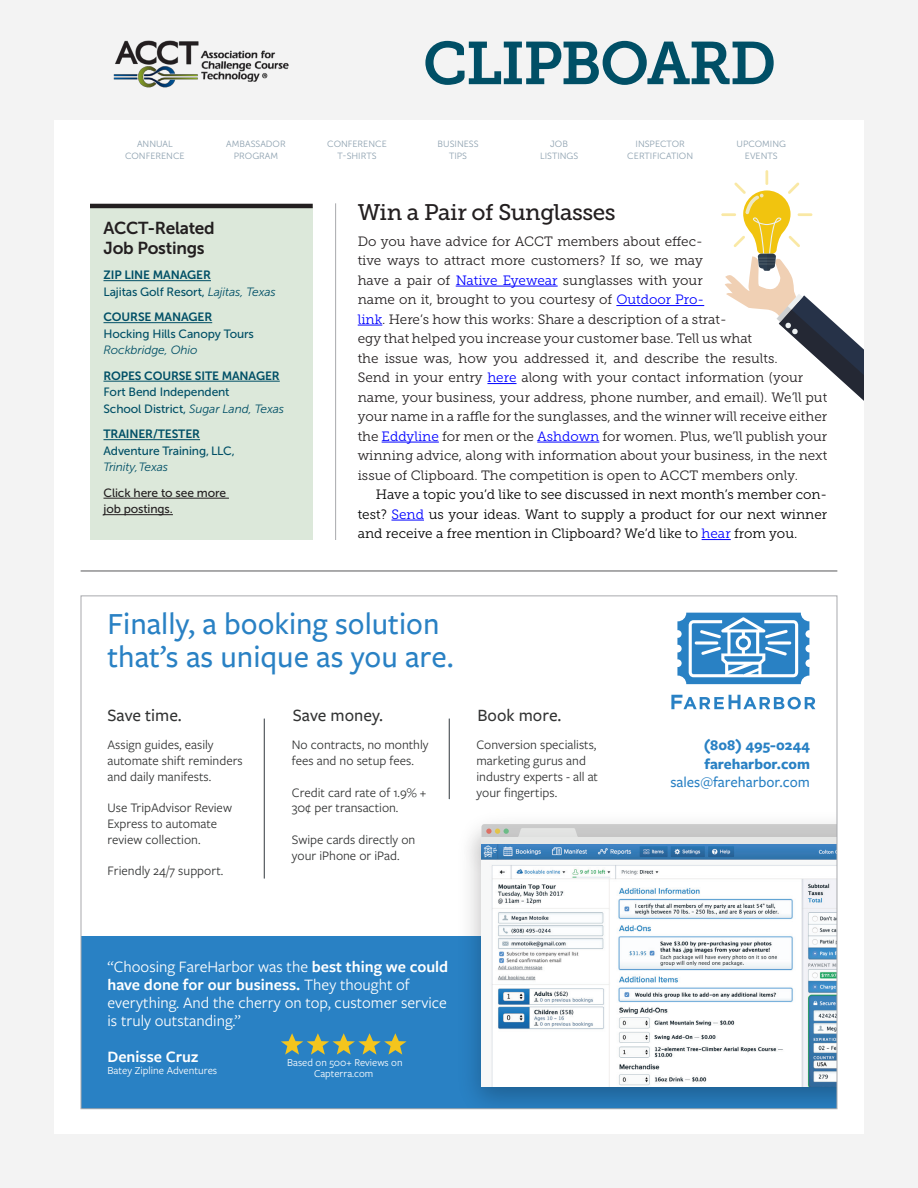
<style>
.page{position:relative;width:918px;height:1188px;background:#f3f3f3}
.page>*{position:absolute;margin:0;border:0;box-sizing:border-box;transform-origin:0 0}
.t1{font:60px "Museo Slab 700";letter-spacing:-.03em;color:#004f66}
.t2{font:500 31.8px/33.5px "Freight Sans Pro";color:#2981c4}
.big_head{font:22.5px "Museo Slab 500";letter-spacing:-.02em;color:#231f20}
.t3{font:500 17.85px "Freight Sans Pro";color:#323333}
.small_head{font:17.25px/20.2px "Museo Sans 700";letter-spacing:-.015em;color:#231f20}
.t4{font:16.5px/18px "Freight Sans Pro";color:#fff}
.t5{font:600 16.5px "Freight Sans Pro";color:#fff}
.t6{font:700 15.3px/18.3px "Freight Sans Pro";color:#2981c4;text-align:right}
.serif__txt{font:13.5px/19.5px "Museo Slab 300";color:#231f20}
.t7{font:13.5px/15.8px "Freight Sans Pro";color:#323333}
.serif__txt-2{font:13.5px/19.5px "Museo Slab 300";color:#000;text-align:justify}
.sans_txt_for_table{font:12px/16.5px "Museo Sans 500";letter-spacing:-.01em;color:#004f66}
.sans_txt_for_table-2{font:12px/16.5px "Museo Sans 500";letter-spacing:-.01em;color:#231f20}
.t8{font:11.25px "Freight Sans Pro";color:#fff}
.t9{font:10.95px/11.7px "Freight Sans Pro";color:#fff;text-align:center}
.nav_bar{font:9px/12px "Museo Sans 300";color:#8b9fae;text-align:center}
.s1{font-family:"Museo Sans 700"}
.s2{font-family:"Museo Sans 300";font-style:italic}
.s3{color:#00f}
.s4{font-weight:600}
.s5{font-weight:500}
</style>
<div class="page">
<div style="left:54px;top:120px;width:810px;height:1014px;background:#fff"></div>
<img style="left:113px;top:40px;width:176px;height:48px">
<hr style="left:335px;top:203px;width:1px;height:337px;background:#a8a9ad">
<div style="left:90px;top:207px;width:223px;height:333px;background:#dce8da"></div>
<div style="left:81px;top:936px;width:756px;height:173px;background:#2981c4"></div>
<svg style="left:671px;top:695px;width:144px;height:14px"></svg>
<svg style="left:677px;top:613px;width:132px;height:71px"></svg>
<hr style="left:264px;top:719px;width:1px;height:160px;background:#3f3f40">
<hr style="left:449px;top:719px;width:1px;height:80px;background:#3f3f40">
<svg style="left:281px;top:1033px;width:126px;height:22px"></svg>
<img style="left:470px;top:888px;width:365px;height:217px">
<img style="left:482px;top:888px;width:353px;height:199px">
<img style="left:468px;top:824px;width:367px;height:64px">
<div style="left:482px;top:837px;width:355px;height:7px;background:#e6e7e6"></div>
<hr style="left:81px;top:571px;width:756px;height:1px;background:#57585a">
<hr style="left:456px;top:286px;width:102px;height:1px;background:#00f">
<hr style="left:616px;top:305px;width:88px;height:1px;background:#00f">
<svg style="left:358px;top:325px;width:24px;height:1px"></svg>
<hr style="left:487px;top:383px;width:30px;height:1px;background:#00f">
<hr style="left:382px;top:442px;width:57px;height:1px;background:#00f">
<hr style="left:537px;top:442px;width:62px;height:1px;background:#00f">
<hr style="left:391px;top:520px;width:33px;height:1px;background:#00f">
<svg style="left:702px;top:539px;width:29px;height:1px"></svg>
<hr style="left:90px;top:204px;width:223px;height:4px;background:#231f20">
<hr style="left:104px;top:280px;width:107px;height:1px;background:#004f66">
<hr style="left:104px;top:322px;width:108px;height:1px;background:#004f66">
<hr style="left:104px;top:381px;width:176px;height:1px;background:#004f66">
<hr style="left:104px;top:439px;width:96px;height:1px;background:#004f66">
<hr style="left:104px;top:498px;width:125px;height:1px;background:#231f20">
<hr style="left:104px;top:514px;width:69px;height:1px;background:#231f20">
<hr style="left:765px;top:170px;width:3px;height:15px;background:#f8e187">
<hr style="left:721px;top:213px;width:15px;height:3px;background:#f8e187">
<svg style="left:725px;top:183px;width:139px;height:218px"></svg>
<h1 class="t1" style="left:423px;top:29px;width:355px">CLIPBOARD</h1>
<p class="nav_bar" style="left:125px;top:138px;width:61px">ANNUAL<br>CONFERENCE</p>
<p class="nav_bar" style="left:226px;top:138px;width:61px">AMBASSADOR<br>PROGRAM</p>
<p class="nav_bar" style="left:327px;top:138px;width:61px">CONFERENCE<br>T-SHIRTS</p>
<p class="nav_bar" style="left:438px;top:138px;width:43px">BUSINESS<br>TIPS</p>
<p class="nav_bar" style="left:540px;top:138px;width:40px">JOB<br>LISTINGS</p>
<p class="nav_bar" style="left:627px;top:138px;width:67px">INSPECTOR<br>CERTIFICATION</p>
<p class="nav_bar" style="left:736px;top:138px;width:51px">UPCOMING<br>EVENTS</p>
<p class="small_head" style="left:104px;top:218px;width:113px">ACCT-Related<br>Job Postings</p>
<p class="sans_txt_for_table" style="left:104px;top:267px;width:174px"><span class="s1">ZIP LINE MANAGER<br></span>Lajitas Golf Resort, <span class="s2">Lajitas, Texas</span></p>
<p class="sans_txt_for_table" style="left:104px;top:309px;width:152px"><span class="s1">COURSE MANAGER<br></span>Hocking Hills Canopy Tours<br><span class="s2">Rockbridge, Ohio</span></p>
<p class="sans_txt_for_table" style="left:104px;top:368px;width:182px"><span class="s1">ROPES COURSE SITE MANAGER<br></span>Fort Bend Independent<br>School District, <span class="s2">Sugar Land, Texas</span></p>
<p class="sans_txt_for_table" style="left:104px;top:426px;width:133px"><span class="s1">TRAINER/TESTER<br></span>Adventure Training, LLC,<br><span class="s2">Trinity,Texas</span></p>
<p class="sans_txt_for_table-2" style="left:104px;top:485px;width:124px">Click here to see more job postings.</p>
<p class="big_head" style="left:358px;top:200px;width:259px">Win a Pair of Sunglasses</p>
<p class="serif__txt" style="left:358px;top:231px;width:471px">Do you have advice for ACCT members about effec-<br>tive ways to attract more customers? If so, we may<br>have a pair of <span class="s3">Native Eyewear</span> sunglasses with your<br>name on it, brought to you courtesy of <span class="s3">Outdoor Pro-<br>link</span>. Here’s how this works: Share a description of a strat-<br>egy that helped you increase your customer base. Tell us what<br>the issue was, how you addressed it, and describe the results.<br>Send in your entry <span class="s3">here</span> along with your contact information (your name, your business, your address, phone number, and email). We’ll put your name in a raffle for the sunglasses, and the winner will receive either the <span class="s3">Eddyline</span> for men or the <span class="s3">Ashdown</span> for women. Plus, we’ll publish your winning advice, along with information about your business, in the next issue of Clipboard. The competition is open to ACCT members only.</p>
<p class="serif__txt-2" style="left:358px;top:485px;width:471px;text-indent:18px">Have a topic you’d like to see discussed in next month’s member con&shy;test? <span class="s3">Send</span> us your ideas. Want to supply a product for our next winner and receive a free mention in Clipboard? We’d like to <span class="s3">hear</span> from you.</p>
<p class="t2" style="left:107px;top:605px;width:348px">Finally, a booking solution that’s as unique as you are.</p>
<p class="t3" style="left:107px;top:703px;width:76px">Save time.</p>
<p class="t7" style="left:107px;top:737px;width:137px">Assign guides, easily automate shift reminders and daily manifests.</p>
<p class="t7" style="left:107px;top:800px;width:126px">Use TripAdvisor Review<br>Express to automate review collection.</p>
<p class="t7" style="left:107px;top:863px;width:117px">Friendly 24/7 support.</p>
<p class="t3" style="left:293px;top:703px;width:92px">Save money.</p>
<p class="t7" style="left:292px;top:737px;width:138px">No contracts, no monthly fees and no setup fees.</p>
<p class="t7" style="left:292px;top:784px;width:136px">Credit card rate of 1.9% +<br>30¢ per transaction.</p>
<p class="t7" style="left:292px;top:831px;width:125px">Swipe cards directly on your iPhone or iPad.</p>
<p class="t3" style="left:478px;top:703px;width:86px">Book more.</p>
<p class="t7" style="left:477px;top:737px;width:123px">Conversion specialists, marketing gurus and industry experts - all at your fingertips.</p>
<p class="t4" style="left:107px;top:957px;width:342px">“Choosing FareHarbor was the <span class="s4">best thing we could have done for our business.</span> They thought of everything. And the cherry on top, customer service is truly outstanding.”</p>
<p class="t5" style="left:107px;top:1046px;width:92px">Denisse Cruz</p>
<p class="t8" style="left:107px;top:1063px;width:111px">Batey Zipline Adventures</p>
<p class="t9" style="left:287px;top:1056px;width:117px">Based on 500+ Reviews on<br>Capterra.com</p>
<p class="t6" style="left:671px;top:736px;width:141px">(808) 495-0244 fareharbor.com <span class="s5">sales@fareharbor.com</span></p>
</div>
